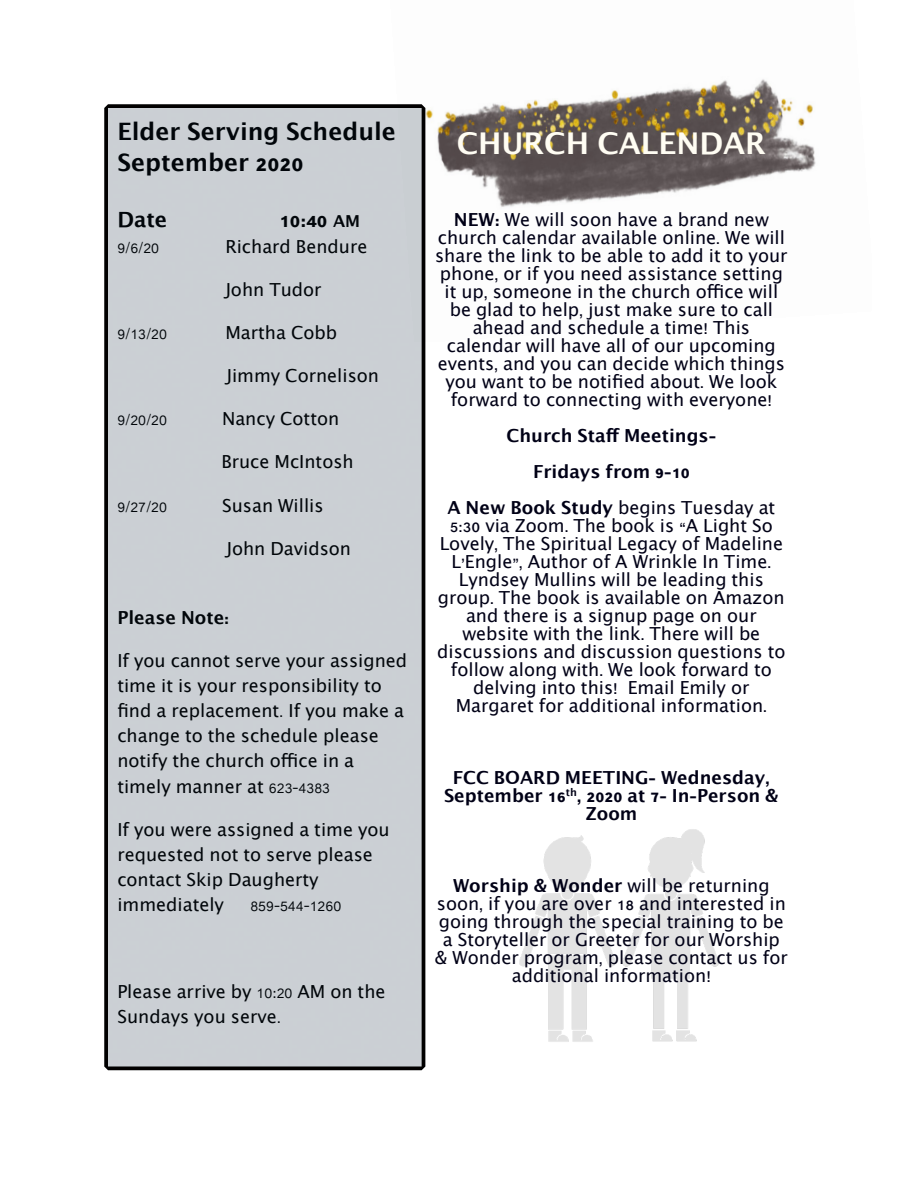
<style>
.page{position:relative;width:918px;height:1188px;background:#fff}
.page>*{position:absolute;margin:0;border:0;box-sizing:border-box;transform-origin:0 0}
.t1{font:700 30px "Lucida Grande";color:#fffdf3}
.t2{font:700 24px/31.2px "Lucida Grande";color:#000}
.t3{font:700 21px "Arial Hebrew";color:#000}
.t4{font:700 21px "Lucida Grande";color:#000}
.t5{font:18px/18px "Lucida Grande";color:#000016;text-align:center}
.t6{font:18px/25.2px "Lucida Grande";color:#000}
.t7{font:700 18px/36px "Lucida Grande";color:#000016;text-align:center}
.t8{font:300 18px "Arial Hebrew";color:#000}
.t9{font:700 18px "Lucida Grande";color:#000}
.s1{font-family:"Arial Hebrew"}
.s2{font-family:"Lucida Grande";font-size:16.5px}
.s3{font-family:"Arial Hebrew";font-weight:300}
.s4{font-weight:700}
.s5{font-family:"Arial Hebrew";font-weight:700}
.s6{font-weight:400}
</style>
<div class="page">
<img style="left:519px;top:829px;width:200px;height:213px">
<img style="left:425px;top:79px;width:391px;height:263px">
<div style="left:104px;top:104px;width:321px;height:966px;background:#cbcfd4"></div>
<h2 class="t2" style="left:117px;top:117px;width:280px">Elder Serving Schedule<br>September <span class="s1">2020</span></h2>
<p class="t4" style="left:117px;top:211px;width:51px">Date</p>
<p class="t3" style="left:279px;top:212px;width:82px">10:40 <span class="s2">AM</span></p>
<p class="t8" style="left:117px;top:240px;width:43px">9/6/20</p>
<p class="t6" style="left:225px;top:235px;width:144px">Richard Bendure</p>
<p class="t6" style="left:225px;top:278px;width:98px">John Tudor</p>
<p class="t8" style="left:117px;top:326px;width:51px">9/13/20</p>
<p class="t6" style="left:225px;top:321px;width:113px">Martha Cobb</p>
<p class="t6" style="left:226px;top:364px;width:154px">Jimmy Cornelison</p>
<p class="t8" style="left:117px;top:412px;width:51px">9/20/20</p>
<p class="t6" style="left:222px;top:407px;width:119px">Nancy Cotton</p>
<p class="t6" style="left:221px;top:451px;width:134px">Bruce McIntosh</p>
<p class="t8" style="left:117px;top:498px;width:51px">9/27/20</p>
<p class="t6" style="left:222px;top:494px;width:103px">Susan Willis</p>
<p class="t6" style="left:226px;top:538px;width:126px">John Davidson</p>
<p class="t9" style="left:117px;top:610px;width:114px">Please Note<span class="s1">:</span></p>
<p class="t6" style="left:117px;top:649px;width:291px">If you cannot serve your assigned time it is your responsibility to find a replacement<span class="s3">.</span> If you make a change to the schedule please notify the church office in a timely manner at <span class="s3">623-4383</span></p>
<p class="t6" style="left:117px;top:818px;width:274px">If you were assigned a time you requested not to serve please contact Skip Daugherty immediately</p>
<p class="t8" style="left:250px;top:898px;width:92px">859-544-1260</p>
<p class="t6" style="left:117px;top:980px;width:270px">Please arrive by <span class="s3">10:20</span> AM on the<br>Sundays you serve<span class="s3">.</span></p>
<h1 class="t1" style="left:457px;top:130px;width:311px">CHURCH CALENDAR</h1>
<p class="t5" style="left:435px;top:211px;width:354px"><span class="s4">NEW</span><span class="s5">:</span> We will soon have a brand new church calendar available online<span class="s1">.</span> We will share the link to be able to add it to your phone<span class="s1">,</span> or if you need assistance setting it up<span class="s1">,</span> someone in the church office will be glad to help<span class="s1">,</span> just make sure to call ahead and schedule a time<span class="s1">!</span> This calendar will have all of our upcoming events<span class="s1">,</span> and you can decide which things you want to be notified about<span class="s1">.</span> We look forward to connecting with everyone<span class="s1">!</span></p>
<p class="t7" style="left:447px;top:418px;width:329px">Church Staff Meetings<span class="s1">-<br></span>Fridays from <span class="s1">9-10<br></span>A New Book Study <span class="s6">begins Tuesday at</span></p>
<p class="t5" style="left:437px;top:517px;width:350px"><span class="s1">5:30</span> via Zoom<span class="s1">.</span> The book is <span class="s1">“</span>A Light So Lovely<span class="s1">,</span> The Spiritual Legacy of Madeline L<span class="s1">’</span>Engle<span class="s1">”,</span> Author of A Wrinkle In Time<span class="s1">.<br></span>Lyndsey Mullins will be leading this group<span class="s1">.</span> The book is available on Amazon and there is a signup page on our website with the link<span class="s1">.</span> There will be discussions and discussion questions to follow along with<span class="s1">.</span> We look forward to delving into this<span class="s1">!</span> Email Emily or Margaret for additional information<span class="s1">.</span></p>
<p class="t7" style="left:444px;top:769px;width:336px;line-height:18px">FCC BOARD MEETING<span class="s1">-</span> Wednesday<span class="s1">,<br></span>September <span class="s1">16</span><sup>th</sup><span class="s1">, 2020</span> at <span class="s1">7-</span> In<span class="s1">-</span>Person &amp;<br>Zoom</p>
<p class="t5" style="left:435px;top:877px;width:355px"><span class="s4">Worship &amp; Wonder</span> will be returning soon<span class="s1">,</span> if you are over <span class="s1">18</span> and interested in going through the special training to be a Storyteller or Greeter for our Worship &amp; Wonder program<span class="s1">,</span> please contact us for additional information<span class="s1">!</span></p>
</div>
